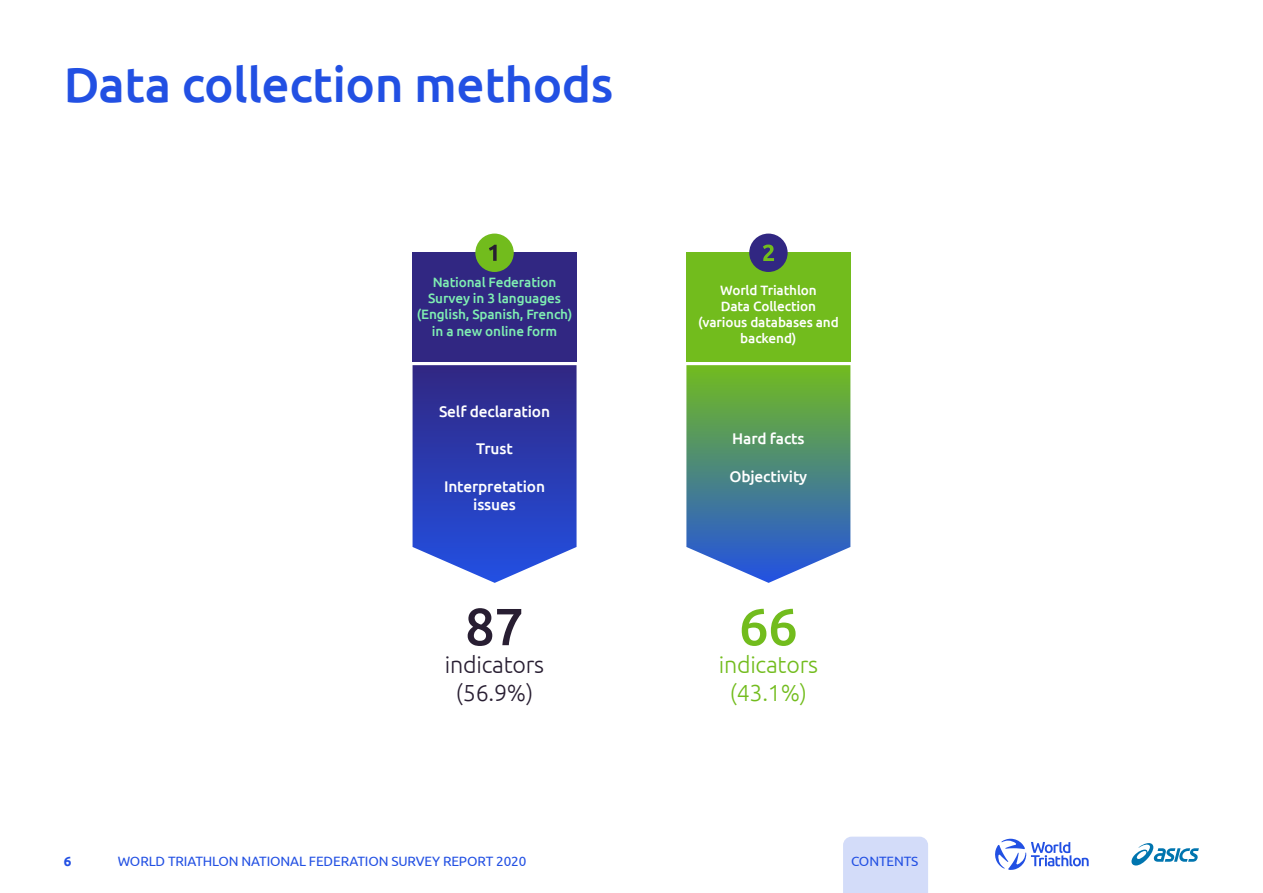
<style>
.page{position:relative;width:1263px;height:893px;background:#fff}
.page>*{position:absolute;margin:0;border:0;box-sizing:border-box;transform-origin:0 0}
.t1{font:500 52.2px "Ubuntu";color:#281e32}
.t2{font:500 52.2px "Ubuntu";color:#72bc1d}
.t3{font:500 49.5px "Ubuntu";letter-spacing:-.01em;color:#2250e3}
.t4{font:300 23.25px/27.9px "Ubuntu";letter-spacing:-.01em;color:#281e32;text-align:center}
.t5{font:300 23.25px/27.9px "Ubuntu";letter-spacing:-.01em;color:#72bc1d;text-align:center}
.t6{font:500 15.45px/18.6px "Ubuntu";letter-spacing:-.01em;color:#fff;text-align:center}
.t7{font:500 13.5px/16.2px "Ubuntu";letter-spacing:-.01em;color:#7feeb2;text-align:center}
.t8{font:500 13.5px/16.2px "Ubuntu";letter-spacing:-.01em;color:#fff;text-align:center}
.t9{font:13.5px "Ubuntu";letter-spacing:-.01em;color:#2250e3}
.t10{font:700 13.5px "Ubuntu";color:#2250e3}
</style>
<div class="page">
<div style="left:686px;top:252px;width:164px;height:109px;background:#72bc1d"></div>
<svg style="left:412px;top:365px;width:164px;height:218px;background:#3e4cb6"></svg>
<svg style="left:686px;top:365px;width:164px;height:218px;background:#5d9484"></svg>
<div style="left:412px;top:252px;width:164px;height:109px;background:#312782"></div>
<div style="left:475px;top:234px;width:39px;height:38px;background:#72bc1d;border-radius:50%"></div>
<svg style="left:489px;top:245px;width:8px;height:16px"></svg>
<div style="left:749px;top:234px;width:39px;height:38px;background:#312782;border-radius:50%"></div>
<svg style="left:763px;top:245px;width:11px;height:16px"></svg>
<svg style="left:995px;top:839px;width:94px;height:31px"></svg>
<svg style="left:1131px;top:843px;width:68px;height:22px"></svg>
<div style="left:843px;top:837px;width:85px;height:56px;background:#d3dcf9"></div>
<h2 class="t3" style="left:64px;top:53px;width:551px">Data collection methods</h2>
<p class="t7" style="left:417px;top:273px;width:157px">National Federation<br>Survey in 3 languages (English, Spanish, French) in a new online form</p>
<p class="t8" style="left:698px;top:281px;width:142px">World Triathlon<br>Data Collection (various databases and backend)</p>
<p class="t6" style="left:439px;top:402px;width:113px">Self declaration</p>
<p class="t6" style="left:476px;top:439px;width:38px">Trust</p>
<p class="t6" style="left:444px;top:476px;width:103px">Interpretation issues</p>
<h1 class="t1" style="left:465px;top:594px;width:60px">87</h1>
<h3 class="t4" style="left:445px;top:650px;width:101px">indicators (56.9%)</h3>
<p class="t6" style="left:732px;top:429px;width:74px">Hard facts</p>
<p class="t6" style="left:729px;top:466px;width:79px">Objectivity</p>
<h1 class="t2" style="left:739px;top:594px;width:60px">66</h1>
<h3 class="t5" style="left:719px;top:650px;width:101px">indicators (43.1%)</h3>
<p class="t10" style="left:64px;top:853px;width:9px">6</p>
<p class="t9" style="left:118px;top:853px;width:410px">WORLD TRIATHLON NATIONAL FEDERATION SURVEY REPORT 2020</p>
<p class="t9" style="left:851px;top:853px;width:69px">CONTENTS</p>
</div>
